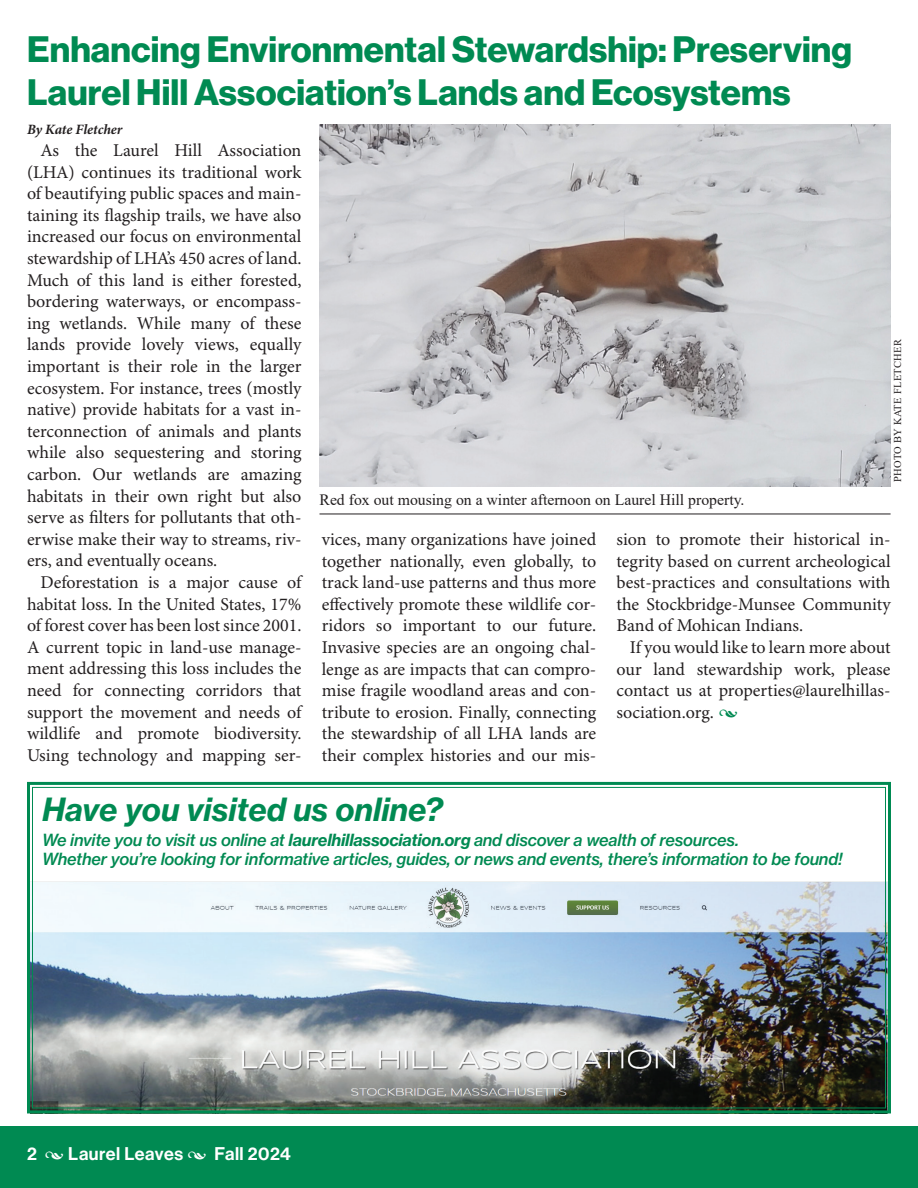
<style>
.page{position:relative;width:918px;height:1188px;background:#fff}
.page>*{position:absolute;margin:0;border:0;box-sizing:border-box;transform-origin:0 0}
.t1{font:36px/43.2px "N Haas Grotesk DS Pro 75 Bd";letter-spacing:.005em;color:#008a52}
.t2{font:31.5px "N Haas Grotesk TX Pro 76 Bd It";color:#008a52}
.t3{font:18px/21.6px "Minion Pro";letter-spacing:-.005em;color:#231f20;text-align:justify}
.t4{font:18px "N Haas Grotesk DS Pro 65 Md";letter-spacing:.03em;color:#fff}
.t5{font:16.5px/19.8px "N Haas Grotesk TX Pro 66 Md It";letter-spacing:-.01em;color:#008a52}
.t6{font:15.75px "Times New Roman";color:#231f20}
.t7{font:italic 700 14.25px "Minion Pro";letter-spacing:-.005em;color:#231f20}
.t8{font:10.5px "Times New Roman";letter-spacing:.035em;color:#231f20}
.s1{font-style:italic;color:#008a52}
.s2{font-family:"N Haas Grotesk TX Pro 76 Bd It"}
.s3{font-family:"Minion Pro";font-style:italic}
</style>
<div class="page">
<div style="left:0;top:1127px;width:918px;height:61px;background:#008a52"></div>
<img style="left:320px;top:124px;width:571px;height:363px">
<hr style="left:320px;top:514px;width:571px;height:1px;background:#231f20">
<img style="left:27px;top:781px;width:864px;height:333px">
<h1 class="t1" style="left:27px;top:29px;width:827px">Enhancing Environmental Stewardship: Preserving<br>Laurel Hill Association’s Lands and Ecosystems</h1>
<p class="t7" style="left:27px;top:120px;width:97px">By Kate Fletcher</p>
<p class="t3" style="left:27px;top:140px;width:276px;text-indent:14px">As the Laurel Hill Association (LHA) continues its traditional work of beautifying public spaces and main&shy;taining its flagship trails, we have also increased our focus on environmental stewardship of LHA’s 450 acres of land.<br>Much of this land is either forested, bordering waterways, or encompass&shy;ing wetlands. While many of these lands provide lovely views, equally important is their role in the larger ecosystem. For instance, trees (mostly native) provide habitats for a vast in&shy;terconnection of animals and plants while also sequestering and storing carbon. Our wetlands are amazing habitats in their own right but also serve as filters for pollutants that oth&shy;erwise make their way to streams, riv&shy;ers, and eventually oceans.</p>
<p class="t3" style="left:27px;top:572px;width:276px;text-indent:14px">Deforestation is a major cause of habitat loss. In the United States, 17% of forest cover has been lost since 2001.<br>A current topic in land-use manage&shy;ment addressing this loss includes the need for connecting corridors that support the movement and needs of wildlife and promote biodiversity.<br>Using technology and mapping ser-</p>
<p class="t8" style="left:890px;top:482px;width:145px;rotate:-90deg">PHOTO BY KATE FLETCHER</p>
<p class="t6" style="left:320px;top:488px;width:427px">Red fox out mousing on a winter afternoon on Laurel Hill property.</p>
<p class="t3" style="left:322px;top:529px;width:276px">vices, many organizations have joined together nationally, even globally, to track land-use patterns and thus more effectively promote these wildlife cor&shy;ridors so important to our future.<br>Invasive species are an ongoing chal&shy;lenge as are impacts that can compro&shy;mise fragile woodland areas and con&shy;tribute to erosion. Finally, connecting the stewardship of all LHA lands are their complex histories and our mis-</p>
<p class="t3" style="left:616px;top:529px;width:276px">sion to promote their historical in&shy;tegrity based on current archeological best-practices and consultations with the Stockbridge-Munsee Community Band of Mohican Indians.</p>
<p class="t3" style="left:616px;top:637px;width:276px;text-indent:14px">If you would like to learn more about our land stewardship work, please contact us at properties@laurelhillas&shy;sociation.org. <span class="s1">•</span></p>
<h2 class="t2" style="left:42px;top:790px;width:402px">Have you visited us online?</h2>
<p class="t5" style="left:42px;top:830px;width:802px">We invite you to visit us online at <span class="s2">laurelhillassociation.org</span> and discover a wealth of resources.<br>Whether you’re looking for informative articles, guides, or news and events, there’s information to be found!</p>
<p class="t4" style="left:27px;top:1143px;width:265px">2 <span class="s3">•</span> Laurel Leaves <span class="s3">•</span> Fall 2024</p>
</div>
